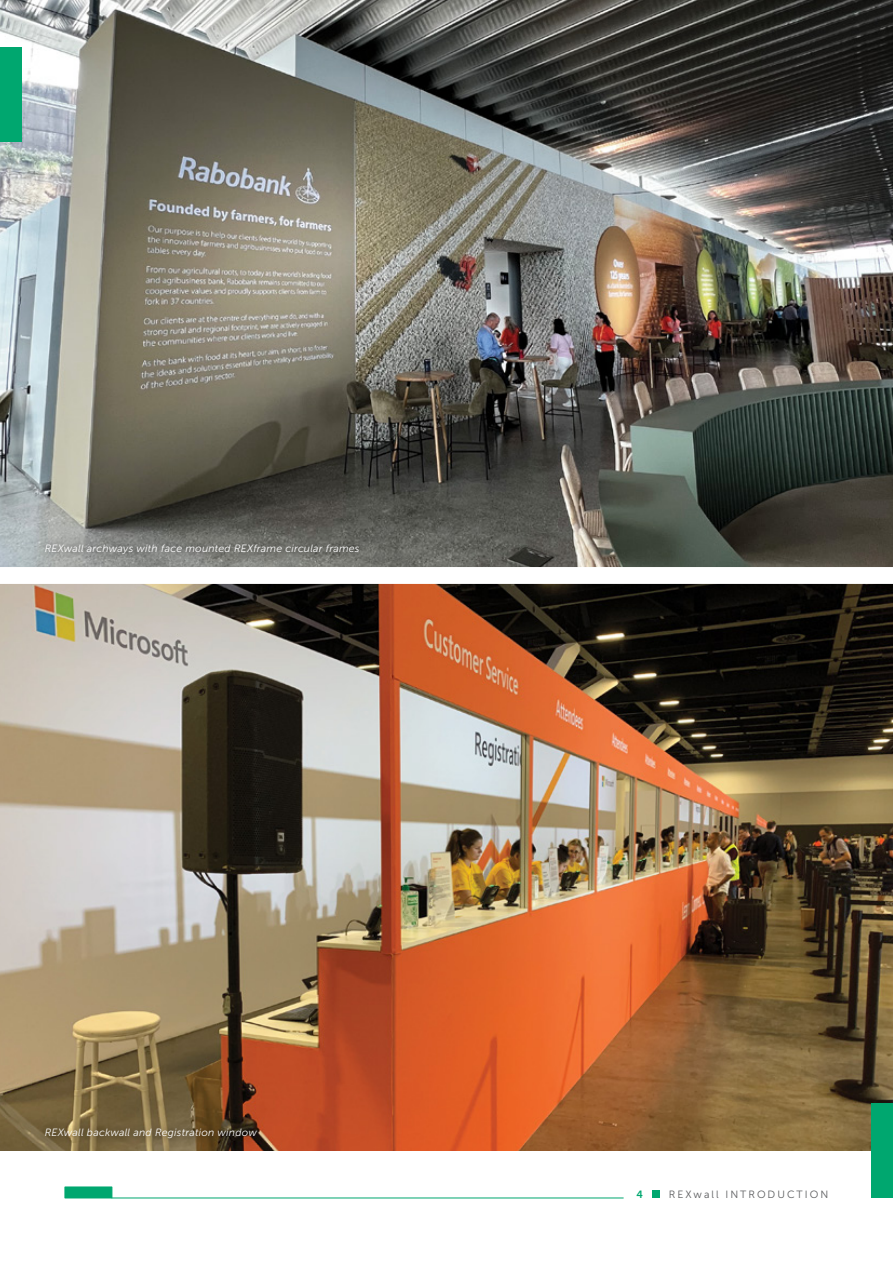
<style>
.page{position:relative;width:893px;height:1264px;background:#fff}
.page>*{position:absolute;margin:0;border:0;box-sizing:border-box;transform-origin:0 0}
.t1{font:italic 10.5px "Museo Sans 300";letter-spacing:.02em;color:#fff}
.t2{font:10.5px "Museo Sans 300";letter-spacing:.19em;color:#58595b}
.t3{font:10.5px "Museo Sans 700";color:#00a76f}
</style>
<div class="page">
<img style="left:0;top:584px;width:893px;height:566px">
<img style="left:0;top:0;width:893px;height:567px">
<img style="left:32px;top:529px;width:341px;height:37px">
<img style="left:32px;top:1113px;width:238px;height:37px">
<div style="left:871px;top:1103px;width:22px;height:94px;background:#00a76f"></div>
<div style="left:0;top:47px;width:22px;height:94px;background:#00a76f"></div>
<hr style="left:112px;top:1197px;width:511px;height:1px;background:#00a76f">
<div style="left:65px;top:1186px;width:47px;height:12px;background:#00a76f;border:1px solid #00a76f"></div>
<div style="left:653px;top:1190px;width:7px;height:7px;background:#00a76f"></div>
<p class="t1" style="left:45px;top:542px;width:316px">REXwall archways with face mounted REXframe circular frames</p>
<p class="t1" style="left:45px;top:1126px;width:214px">REXwall backwall and Registration window</p>
<p class="t3" style="left:636px;top:1188px;width:8px">4</p>
<p class="t2" style="left:669px;top:1188px;width:161px">REXwall INTRODUCTION</p>
</div>
